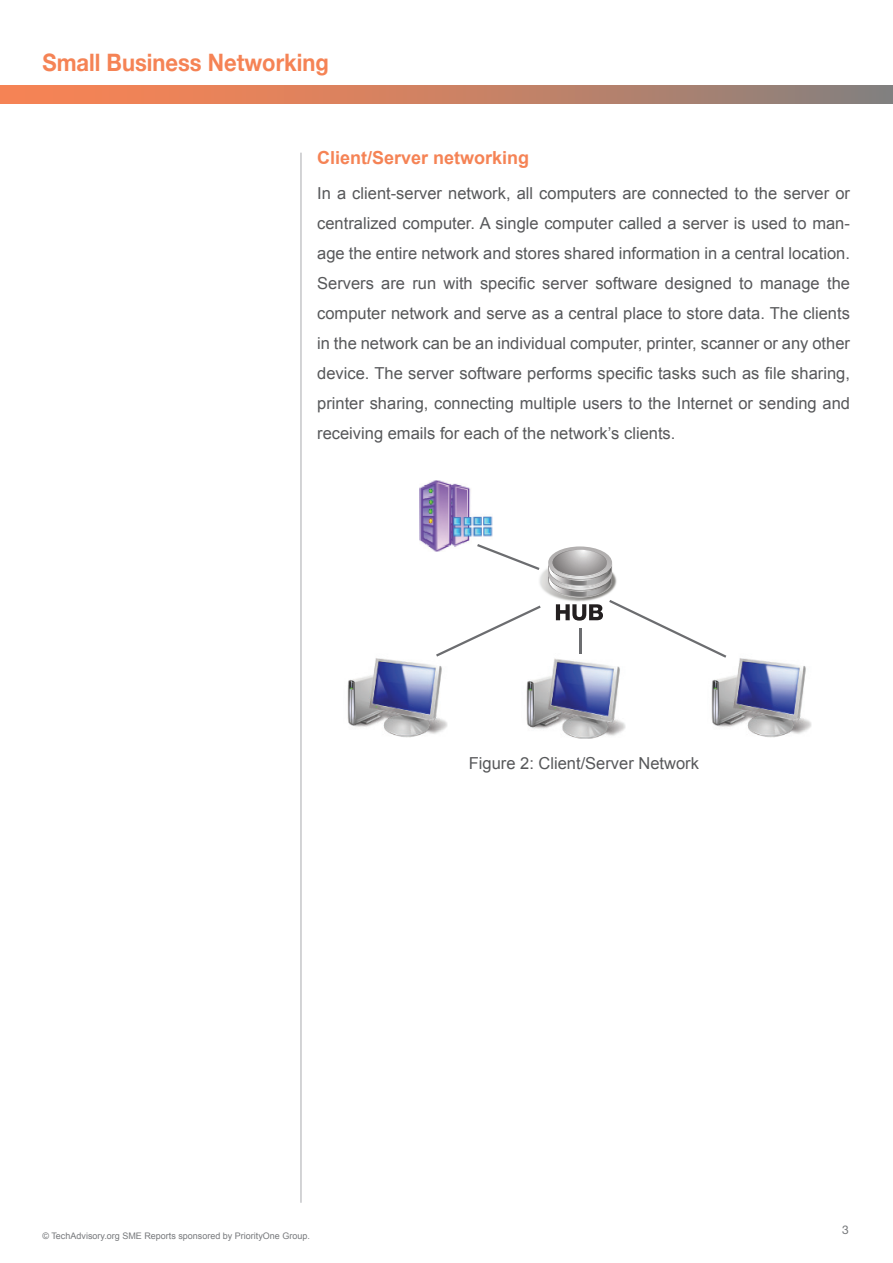
<style>
.page{position:relative;width:893px;height:1263px;background:#fff}
.page>*{position:absolute;margin:0;border:0;box-sizing:border-box;transform-origin:0 0}
.t1{font:700 24px "Helvetica Neue";color:#f58355;scale:.91 1}
.t2{font:700 18px "Arial";color:#f58355}
.t3{font:16.5px/30px "Arial";color:#57585a;text-align:justify}
.t4{font:12px "Helvetica Neue";color:#76787b}
.t5{font:9px "Arial";color:#76787b}
</style>
<div class="page">
<div style="left:0;top:85px;width:893px;height:18px;background:linear-gradient(to right,#ff8350,#8b807c)"></div>
<hr style="left:301px;top:153px;width:1px;height:1050px;background:#a8a9ad">
<img style="left:420px;top:480px;width:73px;height:72px">
<img style="left:526px;top:658px;width:100px;height:80px">
<img style="left:539px;top:567px;width:9px;height:27px">
<img style="left:711px;top:655px;width:101px;height:82px">
<img style="left:347px;top:658px;width:101px;height:79px">
<svg style="left:477px;top:544px;width:62px;height:26px"></svg>
<svg style="left:436px;top:605px;width:105px;height:52px"></svg>
<svg style="left:548px;top:546px;width:178px;height:112px"></svg>
<h1 class="t1" style="left:43px;top:43px;width:316px">Small Business Networking</h1>
<p class="t2" style="left:317px;top:146px;width:214px">Client/Server networking</p>
<p class="t3" style="left:317px;top:178px;width:534px">In a client-server network, all computers are connected to the server or centralized computer. A single computer called a server is used to man&shy;age the entire network and stores shared information in a central location.<br>Servers are run with specific server software designed to manage the computer network and serve as a central place to store data. The clients in the network can be an individual computer, printer, scanner or any other device. The server software performs specific tasks such as file sharing, printer sharing, connecting multiple users to the Internet or sending and receiving emails for each of the network’s clients.</p>
<p class="t3" style="left:469px;top:749px;width:232px">Figure 2: Client/Server Network</p>
<p class="t5" style="left:43px;top:1230px;width:269px">© TechAdvisory.org SME Reports sponsored by PriorityOne Group.</p>
<p class="t4" style="left:842px;top:1223px;width:8px">3</p>
</div>
